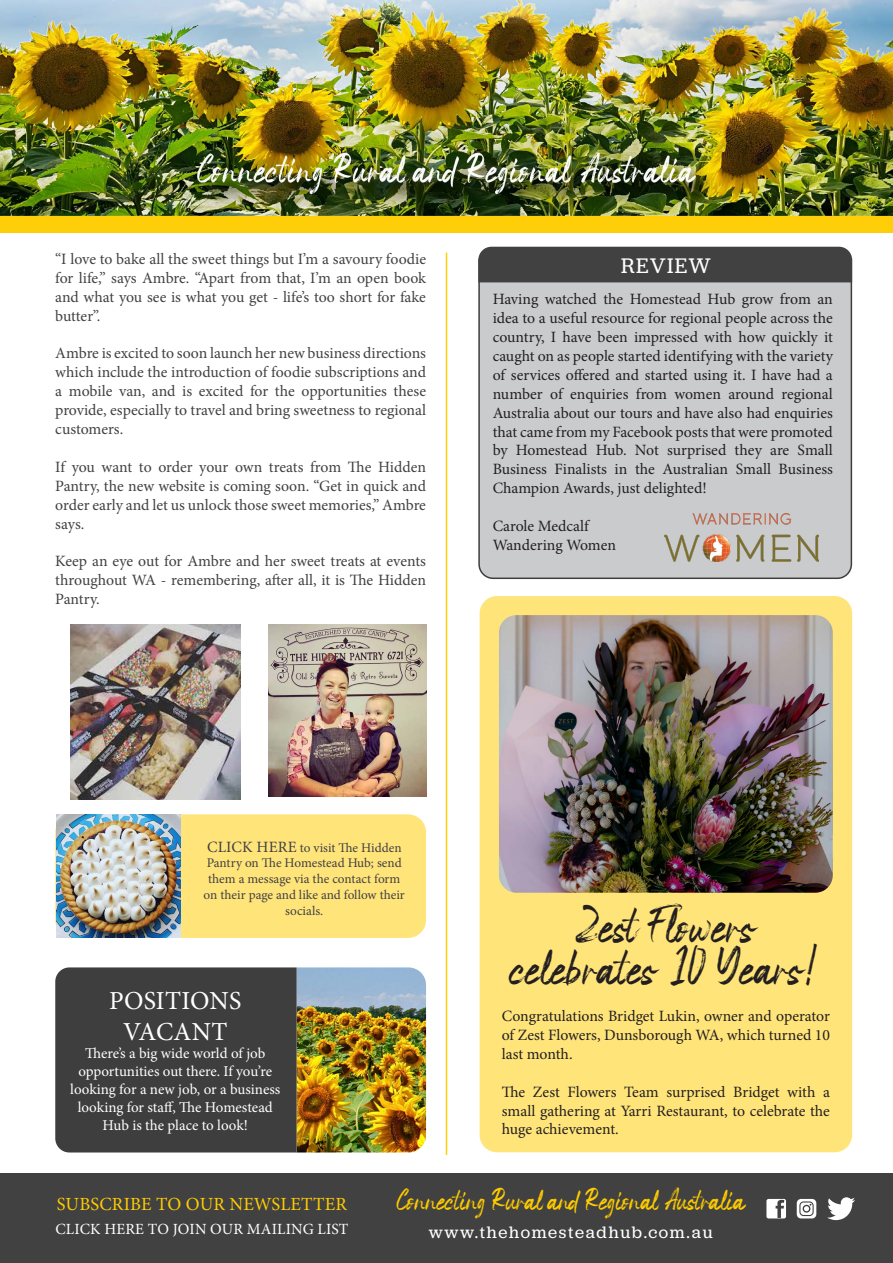
<style>
.page{position:relative;width:893px;height:1263px;background:#fff}
.page>*{position:absolute;margin:0;border:0;box-sizing:border-box;transform-origin:0 0}
.t1{font:35.4px/42.5px "Space Outside";color:#231f20;text-align:center}
.t2{font:25.95px "Minion Pro";letter-spacing:.01em;color:#fff}
.t3{font:21.9px "Jubilat";letter-spacing:.06em;color:#fff}
.t4{font:20.4px "Space Outside";color:#fc0}
.t5{font:18.6px "Minion Pro";letter-spacing:.01em;color:#fc0}
.t6{font:17.25px "Jubilat";letter-spacing:.095em;color:#fff}
.t7{font:15.75px/18.9px "Minion Pro";letter-spacing:-.005em;color:#231f20;text-align:justify}
.t8{font:15.75px/18.9px "Minion Pro";letter-spacing:-.005em;color:#414142;text-align:justify}
.t9{font:15.6px "Minion Pro";letter-spacing:.01em;color:#fff}
.t10{font:15px/18px "Minion Pro";letter-spacing:-.005em;color:#fff;text-align:center}
.t11{font:13.2px/15.9px "Minion Pro";color:#414142;text-align:center}
.s1{font-size:15.75px}
</style>
<div class="page">
<div style="left:478px;top:258px;width:375px;height:321px;background:#cacbcd"></div>
<div style="left:55px;top:814px;width:371px;height:124px;background:#ffe47a;border-radius:18px"></div>
<div style="left:480px;top:596px;width:372px;height:556px;background:#ffe47a;border-radius:17px"></div>
<div style="left:0;top:0;width:893px;height:233px;background:#fece08"></div>
<img style="left:0;top:0;width:893px;height:215px">
<div style="left:0;top:1174px;width:893px;height:89px;background:#414142"></div>
<svg style="left:797px;top:1199px;width:19px;height:19px"></svg>
<svg style="left:766px;top:1199px;width:20px;height:19px"></svg>
<svg style="left:827px;top:1197px;width:28px;height:23px"></svg>
<hr style="left:446px;top:252px;width:1px;height:903px;background:#fece08">
<img style="left:56px;top:814px;width:124px;height:124px">
<img style="left:269px;top:625px;width:157px;height:171px">
<img style="left:71px;top:625px;width:170px;height:175px">
<img style="left:499px;top:615px;width:334px;height:278px">
<img style="left:664px;top:514px;width:154px;height:48px">
<div style="left:478px;top:247px;width:374px;height:35px;background:#414142"></div>
<img style="left:297px;top:967px;width:129px;height:185px">
<div style="left:55px;top:967px;width:242px;height:185px;background:#3e3e3f"></div>
<p class="t8" style="left:55px;top:250px;width:372px">“I love to bake all the sweet things but I’m a savoury foodie for life,” says Ambre. “Apart from that, I’m an open book and what you see is what you get - life’s too short for fake butter”.</p>
<p class="t8" style="left:55px;top:344px;width:372px">Ambre is excited to soon launch her new business directions which include the introduction of foodie subscriptions and a mobile van, and is excited for the opportunities these provide, especially to travel and bring sweetness to regional customers.</p>
<p class="t8" style="left:55px;top:457px;width:372px">If you want to order your own treats from The Hidden Pantry, the new website is coming soon. “Get in quick and order early and let us unlock those sweet memories,” Ambre says.</p>
<p class="t8" style="left:55px;top:552px;width:372px">Keep an eye out for Ambre and her sweet treats at events throughout WA - remembering, after all, it is The Hidden Pantry.</p>
<p class="t3" style="left:621px;top:252px;width:91px">REVIEW</p>
<p class="t7" style="left:493px;top:290px;width:342px">Having watched the Homestead Hub grow from an idea to a useful resource for regional people across the country, I have been impressed with how quickly it caught on as people started identifying with the variety of services offered and started using it. I have had a number of enquiries from women around regional Australia about our tours and have also had enquiries that came from my Facebook posts that were promoted by Homestead Hub. Not surprised they are Small Business Finalists in the Australian Small Business Champion Awards, just delighted!</p>
<p class="t7" style="left:493px;top:517px;width:98px">Carole Medcalf</p>
<p class="t7" style="left:493px;top:536px;width:125px">Wandering Women</p>
<p class="t11" style="left:204px;top:839px;width:203px"><span class="s1">CLICK HERE</span> to visit The Hidden<br>Pantry on The Homestead Hub; send them a message via the contact form on their page and like and follow their socials.</p>
<p class="t2" style="left:109px;top:983px;width:134px">POSITIONS</p>
<p class="t2" style="left:123px;top:1014px;width:106px">VACANT</p>
<p class="t10" style="left:70px;top:1044px;width:212px">There’s a big wide world of job opportunities out there. If you’re looking for a new job, or a business looking for staff, The Homestead<br>Hub is the place to look!</p>
<p class="t1" style="left:512px;top:907px;width:309px">Zest Flowers celebrates 10 Years!</p>
<p class="t7" style="left:502px;top:1006px;width:330px">Congratulations Bridget Lukin, owner and operator of Zest Flowers, Dunsborough WA, which turned 10 last month.</p>
<p class="t7" style="left:502px;top:1082px;width:330px">The Zest Flowers Team surprised Bridget with a small gathering at Yarri Restaurant, to celebrate the huge achievement.</p>
<p class="t5" style="left:57px;top:1191px;width:292px">SUBSCRIBE TO OUR NEWSLETTER</p>
<p class="t9" style="left:55px;top:1218px;width:295px">CLICK HERE TO JOIN OUR MAILING LIST</p>
<p class="t4" style="left:396px;top:1190px;width:350px">Connecting Rural and Regional Australia</p>
<p class="t6" style="left:429px;top:1221px;width:285px">www.thehomesteadhub.com.au</p>
</div>
